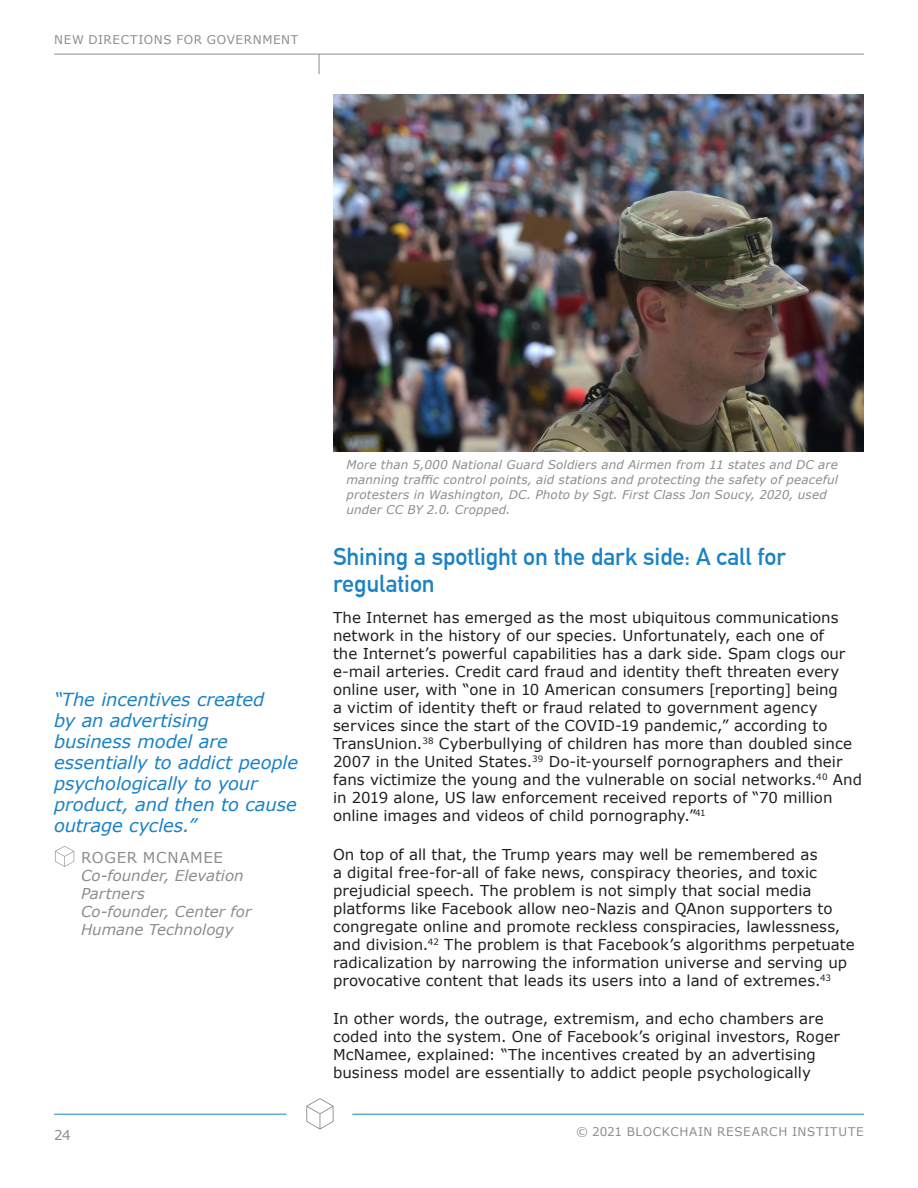
<style>
.page{position:relative;width:918px;height:1188px;background:#fff}
.page>*{position:absolute;margin:0;border:0;box-sizing:border-box;transform-origin:0 0}
.Body_-_Second-level{font:700 24px/27px "DIN Alternate";letter-spacing:-.005em;color:#1b82c5}
.Pull_Quote_-_Body{font:italic 18px/21px "Verdana";letter-spacing:-.01em;color:#1b82c5}
.Body{font:15px/18px "Verdana";letter-spacing:.005em;color:#231f20}
.Pull_Quote_-_Title{font:italic 15px/18px "Verdana";color:#8c8d90}
.Pull_Quote_-_Name{font:15px "Verdana";letter-spacing:.04em;color:#8c8d90}
.t1{font:13.5px "Verdana";color:#8c8d90}
.Figure_-_Source{font:italic 12px/15px "Verdana";letter-spacing:.01em;color:#8c8d90}
.t2{font:12px "Verdana";letter-spacing:.05em;color:#8c8d90}
</style>
<div class="page">
<hr style="left:352px;top:1114px;width:512px;height:1px;background:#1b82c5">
<hr style="left:54px;top:1114px;width:232px;height:1px;background:#1b82c5">
<svg style="left:306px;top:1098px;width:28px;height:32px"></svg>
<hr style="left:54px;top:54px;width:810px;height:1px;background:#8c8d90">
<svg style="left:319px;top:54px;width:1px;height:20px"></svg>
<img style="left:333px;top:95px;width:531px;height:356px">
<svg style="left:55px;top:846px;width:19px;height:21px"></svg>
<p class="t2" style="left:54px;top:31px;width:246px">NEW DIRECTIONS FOR GOVERNMENT</p>
<p class="Pull_Quote_-_Body" style="left:54px;top:688px;width:246px">“The incentives created<br>by an advertising<br>business model are essentially to addict people psychologically to your product, and then to cause outrage cycles.”</p>
<p class="Pull_Quote_-_Name" style="left:81px;top:847px;width:143px">ROGER MCNAMEE</p>
<p class="Pull_Quote_-_Title" style="left:81px;top:867px;width:164px">Co-founder, Elevation<br>Partners</p>
<p class="Pull_Quote_-_Title" style="left:81px;top:903px;width:172px">Co-founder, Center for<br>Humane Technology</p>
<p class="t1" style="left:54px;top:1126px;width:18px">24</p>
<p class="Figure_-_Source" style="left:346px;top:457px;width:493px">More than 5,000 National Guard Soldiers and Airmen from 11 states and DC are manning traffic control points, aid stations and protecting the safety of peaceful protesters in Washington, DC. Photo by Sgt. First Class Jon Soucy, 2020, used under CC BY 2.0. Cropped.</p>
<p class="Body_-_Second-level" style="left:333px;top:541px;width:454px">Shining a spotlight on the dark side: A call for regulation</p>
<p class="Body" style="left:333px;top:609px;width:531px">The Internet has emerged as the most ubiquitous communications network in the history of our species. Unfortunately, each one of<br>the Internet’s powerful capabilities has a dark side. Spam clogs our e-mail arteries. Credit card fraud and identity theft threaten every online user, with “one in 10 American consumers [reporting] being<br>a victim of identity theft or fraud related to government agency services since the start of the COVID-19 pandemic,” according to TransUnion.<sup>38</sup> Cyberbullying of children has more than doubled since 2007 in the United States.<sup>39</sup> Do-it-yourself pornographers and their fans victimize the young and the vulnerable on social networks.<sup>40</sup> And in 2019 alone, US law enforcement received reports of “70 million online images and videos of child pornography.”<sup>41</sup></p>
<p class="Body" style="left:333px;top:845px;width:523px">On top of all that, the Trump years may well be remembered as<br>a digital free-for-all of fake news, conspiracy theories, and toxic prejudicial speech. The problem is not simply that social media platforms like Facebook allow neo-Nazis and QAnon supporters to congregate online and promote reckless conspiracies, lawlessness, and division.<sup>42</sup> The problem is that Facebook’s algorithms perpetuate radicalization by narrowing the information universe and serving up provocative content that leads its users into a land of extremes.<sup>43</sup></p>
<p class="Body" style="left:333px;top:1009px;width:509px">In other words, the outrage, extremism, and echo chambers are coded into the system. One of Facebook’s original investors, Roger McNamee, explained: “The incentives created by an advertising business model are essentially to addict people psychologically</p>
<p class="t2" style="left:576px;top:1123px;width:289px">© 2021 BLOCKCHAIN RESEARCH INSTITUTE</p>
</div>
